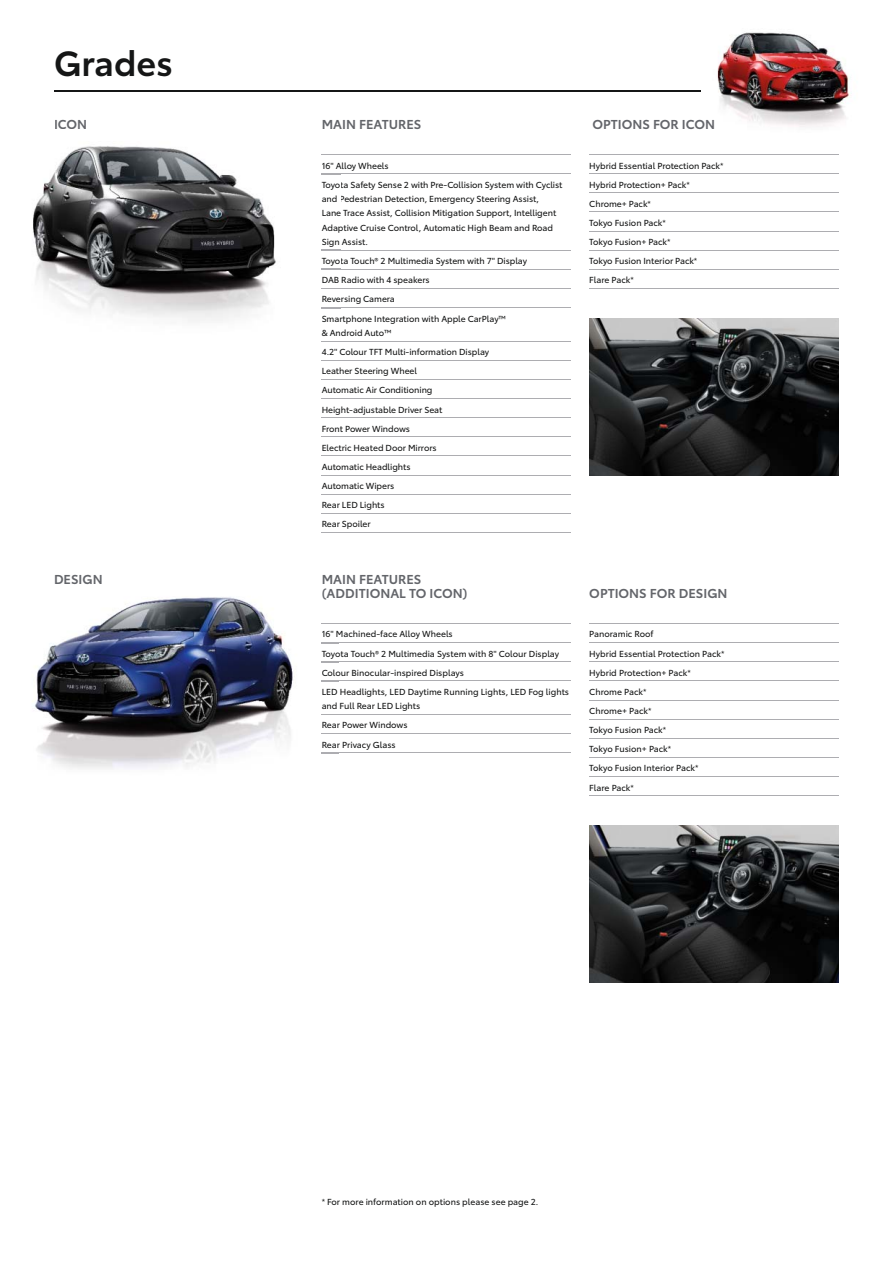
<style>
.page{position:relative;width:893px;height:1263px;background:#fff}
.page>*{position:absolute;margin:0;border:0;box-sizing:border-box;transform-origin:0 0}
.t1{font:600 34.5px "Toyota Type";color:#151616}
.t2{font:600 12.75px/13.5px "Toyota Type";color:#63656a}
.t3{font:8.7px/19.2px "Toyota Type";letter-spacing:-.005em;color:#151616}
.s1{font-style:inherit}
</style>
<div class="page">
<hr style="left:54px;top:90px;width:646px;height:2px;background:#151616">
<img style="left:700px;top:32px;width:149px;height:95px">
<hr style="left:322px;top:154px;width:249px;height:1px;background:#adadb1">
<hr style="left:322px;top:173px;width:249px;height:1px;background:#adadb1">
<hr style="left:322px;top:250px;width:249px;height:1px;background:#adadb1">
<hr style="left:322px;top:269px;width:249px;height:1px;background:#adadb1">
<hr style="left:322px;top:288px;width:249px;height:1px;background:#adadb1">
<hr style="left:322px;top:307px;width:249px;height:1px;background:#adadb1">
<hr style="left:322px;top:341px;width:249px;height:1px;background:#adadb1">
<hr style="left:322px;top:360px;width:249px;height:1px;background:#adadb1">
<hr style="left:322px;top:379px;width:249px;height:1px;background:#adadb1">
<hr style="left:322px;top:398px;width:249px;height:1px;background:#adadb1">
<hr style="left:322px;top:417px;width:249px;height:1px;background:#adadb1">
<hr style="left:322px;top:436px;width:249px;height:1px;background:#adadb1">
<hr style="left:322px;top:456px;width:249px;height:1px;background:#adadb1">
<hr style="left:322px;top:475px;width:249px;height:1px;background:#adadb1">
<hr style="left:322px;top:494px;width:249px;height:1px;background:#adadb1">
<hr style="left:322px;top:513px;width:249px;height:1px;background:#adadb1">
<hr style="left:322px;top:532px;width:249px;height:1px;background:#adadb1">
<hr style="left:589px;top:154px;width:250px;height:1px;background:#adadb1">
<hr style="left:589px;top:173px;width:250px;height:1px;background:#adadb1">
<hr style="left:589px;top:192px;width:250px;height:1px;background:#adadb1">
<hr style="left:589px;top:212px;width:250px;height:1px;background:#adadb1">
<hr style="left:589px;top:231px;width:250px;height:1px;background:#adadb1">
<hr style="left:589px;top:250px;width:250px;height:1px;background:#adadb1">
<hr style="left:589px;top:269px;width:250px;height:1px;background:#adadb1">
<hr style="left:589px;top:288px;width:250px;height:1px;background:#adadb1">
<img style="left:589px;top:318px;width:250px;height:158px">
<hr style="left:589px;top:623px;width:250px;height:1px;background:#adadb1">
<hr style="left:589px;top:642px;width:250px;height:1px;background:#adadb1">
<hr style="left:589px;top:661px;width:250px;height:1px;background:#adadb1">
<hr style="left:589px;top:680px;width:250px;height:1px;background:#adadb1">
<hr style="left:589px;top:700px;width:250px;height:1px;background:#adadb1">
<hr style="left:589px;top:719px;width:250px;height:1px;background:#adadb1">
<hr style="left:589px;top:738px;width:250px;height:1px;background:#adadb1">
<hr style="left:589px;top:757px;width:250px;height:1px;background:#adadb1">
<hr style="left:589px;top:776px;width:250px;height:1px;background:#adadb1">
<hr style="left:589px;top:795px;width:250px;height:1px;background:#adadb1">
<img style="left:589px;top:826px;width:250px;height:157px">
<hr style="left:322px;top:623px;width:249px;height:1px;background:#adadb1">
<hr style="left:322px;top:642px;width:249px;height:1px;background:#adadb1">
<hr style="left:322px;top:661px;width:249px;height:1px;background:#adadb1">
<hr style="left:322px;top:680px;width:249px;height:1px;background:#adadb1">
<hr style="left:322px;top:714px;width:249px;height:1px;background:#adadb1">
<hr style="left:322px;top:733px;width:249px;height:1px;background:#adadb1">
<hr style="left:322px;top:752px;width:249px;height:1px;background:#adadb1">
<img style="left:33px;top:146px;width:307px;height:176px">
<svg style="left:322px;top:154px;width:18px;height:1px"></svg>
<svg style="left:322px;top:173px;width:18px;height:1px"></svg>
<svg style="left:322px;top:250px;width:18px;height:1px"></svg>
<svg style="left:322px;top:269px;width:18px;height:1px"></svg>
<svg style="left:322px;top:288px;width:18px;height:1px"></svg>
<svg style="left:322px;top:307px;width:18px;height:1px"></svg>
<img style="left:322px;top:162px;width:18px;height:8px">
<img style="left:322px;top:181px;width:18px;height:8px">
<img style="left:322px;top:196px;width:18px;height:8px">
<img style="left:322px;top:210px;width:18px;height:8px">
<img style="left:322px;top:224px;width:18px;height:9px">
<img style="left:322px;top:239px;width:18px;height:8px">
<img style="left:322px;top:258px;width:18px;height:8px">
<img style="left:322px;top:277px;width:18px;height:8px">
<img style="left:322px;top:296px;width:18px;height:8px">
<img style="left:322px;top:315px;width:18px;height:7px">
<img style="left:32px;top:597px;width:307px;height:172px">
<svg style="left:322px;top:623px;width:17px;height:1px"></svg>
<svg style="left:322px;top:642px;width:17px;height:1px"></svg>
<svg style="left:322px;top:661px;width:17px;height:1px"></svg>
<svg style="left:322px;top:680px;width:17px;height:1px"></svg>
<svg style="left:322px;top:714px;width:17px;height:1px"></svg>
<svg style="left:322px;top:733px;width:17px;height:1px"></svg>
<svg style="left:322px;top:752px;width:17px;height:1px"></svg>
<img style="left:322px;top:597px;width:17px;height:2px">
<img style="left:322px;top:631px;width:17px;height:8px">
<img style="left:322px;top:650px;width:17px;height:8px">
<img style="left:322px;top:669px;width:17px;height:9px">
<img style="left:322px;top:688px;width:17px;height:9px">
<img style="left:322px;top:703px;width:17px;height:8px">
<img style="left:322px;top:722px;width:17px;height:6px">
<img style="left:322px;top:741px;width:17px;height:8px">
<h1 class="t1" style="left:54px;top:50px;width:120px">Grades</h1>
<h2 class="t2" style="left:54px;top:118px;width:35px">ICON</h2>
<h2 class="t2" style="left:54px;top:574px;width:50px">DESIGN</h2>
<h2 class="t2" style="left:322px;top:118px;width:101px">MAIN FEATURES</h2>
<p class="t3" style="left:322px;top:157px;width:242px">16" Alloy Wheels<br>Toyota Safety Sense 2 with Pre-Collision System with Cyclist</p>
<p class="t3" style="left:322px;top:192px;width:236px;line-height:14.4px">and Pedestrian Detection, Emergency Steering Assist, Lane Trace Assist, Collision Mitigation Support, Intelligent Adaptive Cruise Control, Automatic High Beam and Road Sign Assist.</p>
<p class="t3" style="left:322px;top:252px;width:207px">Toyota Touch® 2 Multimedia System with 7" Display DAB Radio with 4 speakers<br>Reversing Camera<br>Smartphone Integration with Apple CarPlay™</p>
<p class="t3" style="left:322px;top:324px;width:169px">&amp; Android Auto™<br>4.2" Colour TFT Multi-information Display<br>Leather Steering Wheel<br>Automatic Air Conditioning<br>Height-adjustable Driver Seat<br>Front Power Windows<br>Electric Heated Door Mirrors<br>Automatic Headlights<br>Automatic Wipers<br>Rear LED Lights<br>Rear Spoiler</p>
<h2 class="t2" style="left:322px;top:574px;width:147px">MAIN FEATURES (ADDITIONAL TO ICON)</h2>
<p class="t3" style="left:322px;top:625px;width:249px">16" Machined-face Alloy Wheels<br>Toyota Touch® 2 Multimedia System with 8" Colour Display Colour Binocular-inspired Displays<br>LED Headlights, LED Daytime Running Lights, LED Fog lights</p>
<p class="t3" style="left:322px;top:697px;width:100px">and Full Rear LED Lights<br>Rear Power Windows<br>Rear Privacy Glass</p>
<h2 class="t2" style="left:592px;top:118px;width:124px">OPTIONS FOR ICON</h2>
<p class="t3" style="left:589px;top:157px;width:136px">Hybrid Essential Protection Pack<span class="s1">*<br></span>Hybrid Protection+ Pack<span class="s1">*<br></span>Chrome+ Pack<span class="s1">*<br></span>Tokyo Fusion Pack<span class="s1">*<br></span>Tokyo Fusion+ Pack<span class="s1">*<br></span>Tokyo Fusion Interior Pack<span class="s1">*<br></span>Flare Pack<span class="s1">*</span></p>
<h2 class="t2" style="left:589px;top:587px;width:140px">OPTIONS FOR DESIGN</h2>
<p class="t3" style="left:589px;top:625px;width:137px">Panoramic Roof<br>Hybrid Essential Protection Pack<span class="s1">*<br></span>Hybrid Protection+ Pack<span class="s1">*<br></span>Chrome Pack<span class="s1">*<br></span>Chrome+ Pack<span class="s1">*<br></span>Tokyo Fusion Pack<span class="s1">*<br></span>Tokyo Fusion+ Pack<span class="s1">*<br></span>Tokyo Fusion Interior Pack<span class="s1">*<br></span>Flare Pack<span class="s1">*</span></p>
<p class="t3" style="left:322px;top:1193px;width:218px"><span class="s1">*</span> For more information on options please see page 2.</p>
</div>
